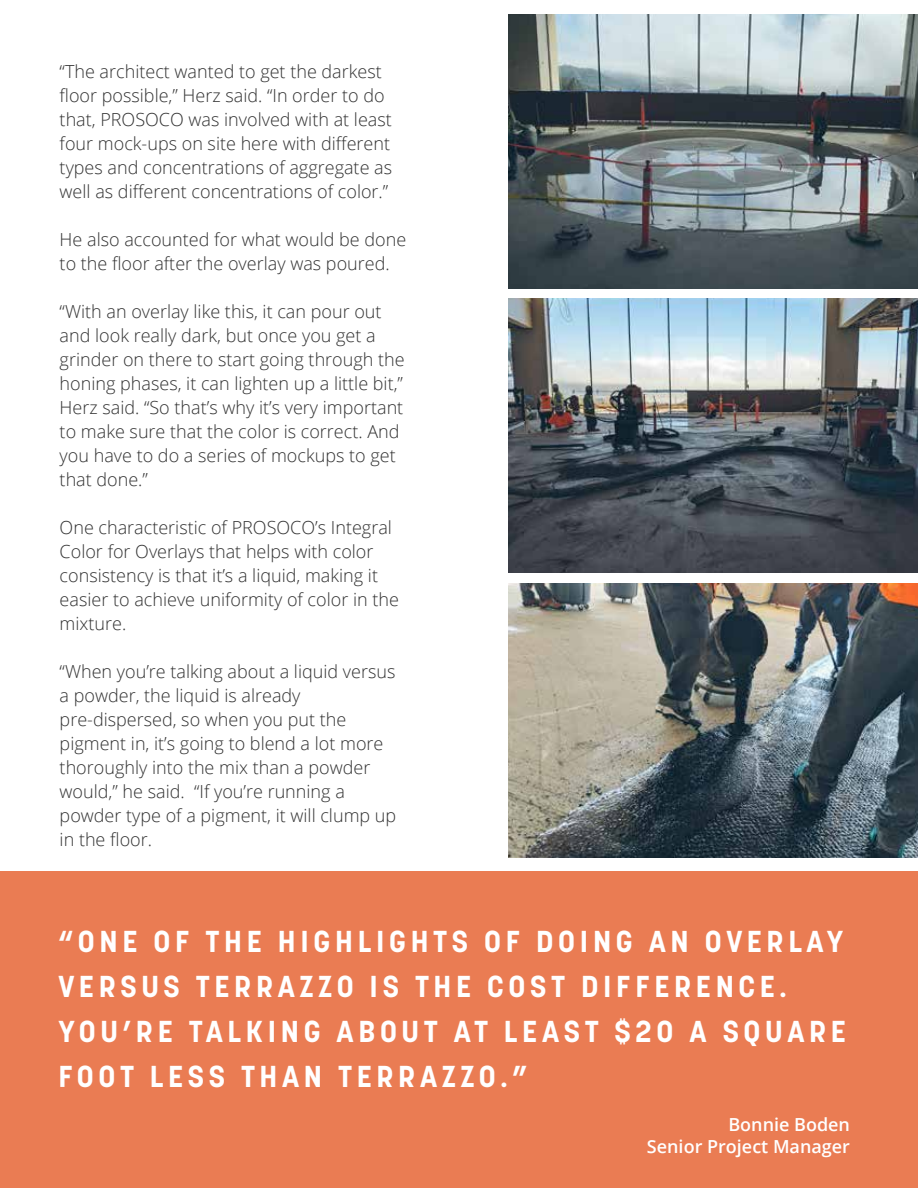
<style>
.page{position:relative;width:918px;height:1188px;background:#fff}
.page>*{position:absolute;margin:0;border:0;box-sizing:border-box;transform-origin:0 0}
.t1{font:700 30px/45px "Korolev";letter-spacing:.155em;color:#fff}
.t2{font:300 18px/24px "Open Sans";color:#323232}
.t3{font:600 18px/21.6px "Open Sans";color:#fff;text-align:right}
</style>
<div class="page">
<div style="left:0;top:871px;width:918px;height:317px;background:#ea7c53"></div>
<img style="left:508px;top:14px;width:410px;height:275px">
<img style="left:508px;top:298px;width:410px;height:275px">
<img style="left:508px;top:583px;width:410px;height:275px">
<p class="t2" style="left:60px;top:59px;width:334px">“The architect wanted to get the darkest floor possible,” Herz said. “In order to do that, PROSOCO was involved with at least four mock-ups on site here with different types and concentrations of aggregate as well as different concentrations of color.”</p>
<p class="t2" style="left:60px;top:227px;width:348px">He also accounted for what would be done to the floor after the overlay was poured.</p>
<p class="t2" style="left:60px;top:299px;width:347px">“With an overlay like this, it can pour out and look really dark, but once you get a grinder on there to start going through the honing phases, it can lighten up a little bit,” Herz said. “So that’s why it’s very important to make sure that the color is correct. And you have to do a series of mockups to get that done.”</p>
<p class="t2" style="left:60px;top:515px;width:341px">One characteristic of PROSOCO’s Integral Color for Overlays that helps with color consistency is that it’s a liquid, making it easier to achieve uniformity of color in the mixture.</p>
<p class="t2" style="left:60px;top:659px;width:338px">“When you’re talking about a liquid versus a powder, the liquid is already pre-dispersed, so when you put the pigment in, it’s going to blend a lot more thoroughly into the mix than a powder would,” he said. “If you’re running a powder type of a pigment, it will clump up in the floor.</p>
<h1 class="t1" style="left:58px;top:919px;width:789px">“ONE OF THE HIGHLIGHTS OF DOING AN OVERLAY VERSUS TERRAZZO IS THE COST DIFFERENCE.<br>YOU’RE TALKING ABOUT AT LEAST $20 A SQUARE FOOT LESS THAN TERRAZZO.”</h1>
<p class="t3" style="left:647px;top:1113px;width:205px">Bonnie Boden<br>Senior Project Manager</p>
</div>
